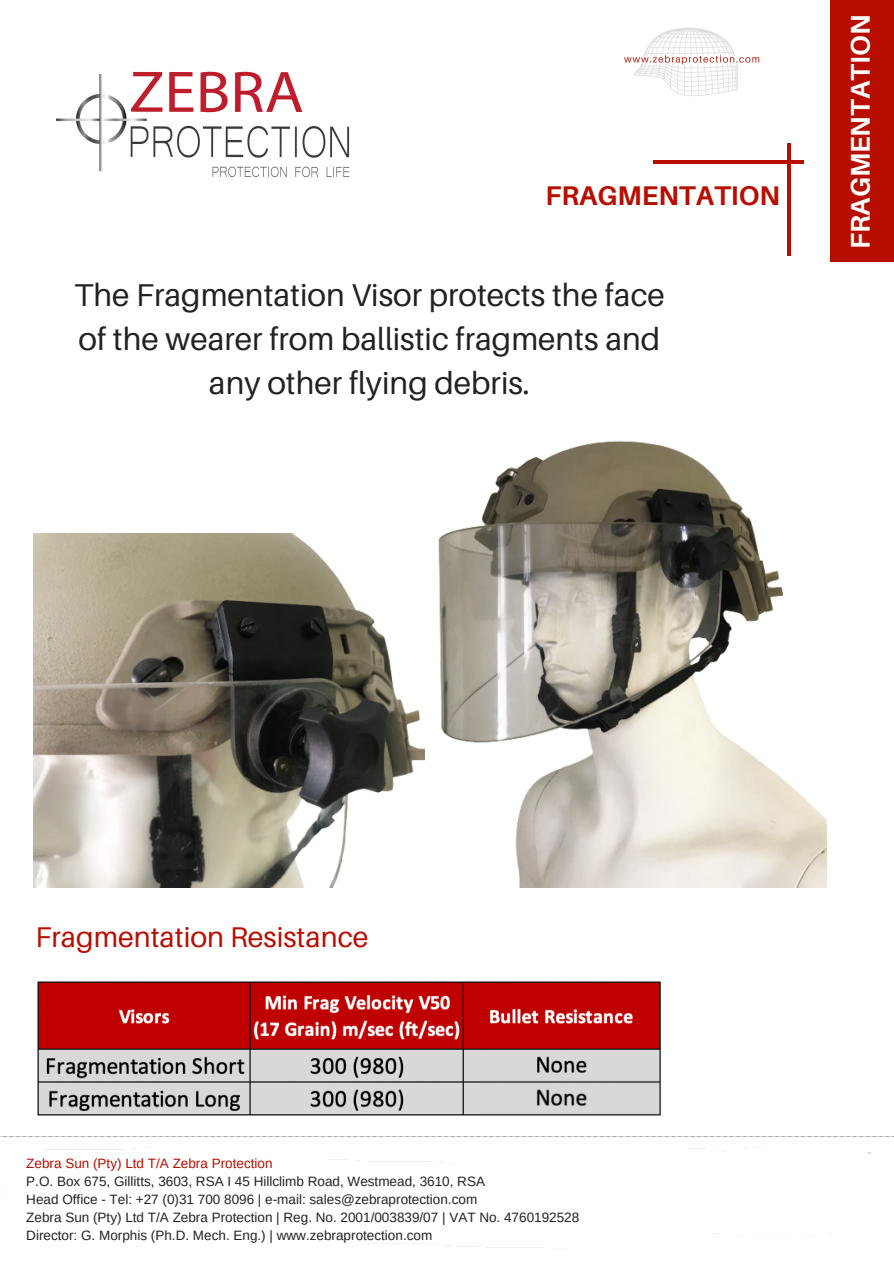
<style>
.page{position:relative;width:894px;height:1264px;background:#fff}
.page>*{position:absolute;margin:0;border:0;box-sizing:border-box;transform-origin:0 0}
.t1{font:31.5px/44px "Aileron";color:#222;text-align:center}
.t2{font:28.5px "Aileron";color:#b70e00}
.t3{font:700 27px "Aileron";color:#fff}
.t4{font:700 27px "Aileron";color:#b70e00}
.t5{font:13.5px/18px "Arimo";color:#222}
.t6{font:13.5px "Arimo";color:#b70e00}
</style>
<div class="page">
<img style="left:33px;top:533px;width:392px;height:355px">
<img style="left:438px;top:441px;width:388px;height:446px">
<img style="left:37px;top:981px;width:624px;height:135px">
<img style="left:0;top:1136px;width:893px;height:112px">
<hr style="left:653px;top:160px;width:18px;height:3px;background:#b70e00">
<svg style="left:796px;top:160px;width:7px;height:3px"></svg>
<hr style="left:671px;top:160px;width:125px;height:3px;background:#b70e00">
<hr style="left:787px;top:143px;width:3px;height:22px;background:#b70e00">
<hr style="left:787px;top:165px;width:3px;height:90px;background:#b70e00">
<div style="left:829px;top:0;width:64px;height:262px;background:#b70e00"></div>
<img style="left:624px;top:27px;width:136px;height:69px">
<img style="left:56px;top:71px;width:294px;height:107px">
<h3 class="t4" style="left:545px;top:179px;width:236px">FRAGMENTATION</h3>
<h1 class="t1" style="left:74px;top:272px;width:592px">The Fragmentation Visor protects the face of the wearer from ballistic fragments and any other flying debris.</h1>
<h3 class="t3" style="left:843px;top:249px;width:236px;rotate:-90deg">FRAGMENTATION</h3>
<h2 class="t2" style="left:35px;top:919px;width:334px">Fragmentation Resistance</h2>
<p class="t6" style="left:26px;top:1155px;width:248px">Zebra Sun (Pty) Ltd T/A Zebra Protection</p>
<p class="t5" style="left:26px;top:1171px;width:554px">P.O. Box 675, Gillitts, 3603, RSA I 45 Hillclimb Road, Westmead, 3610, RSA<br>Head Office - Tel: +27 (0)31 700 8096 | e-mail: sales@zebraprotection.com<br>Zebra Sun (Pty) Ltd T/A Zebra Protection | Reg. No. 2001/003839/07 | VAT No. 4760192528<br>Director: G. Morphis (Ph.D. Mech. Eng.) | www.zebraprotection.com</p>
</div>
